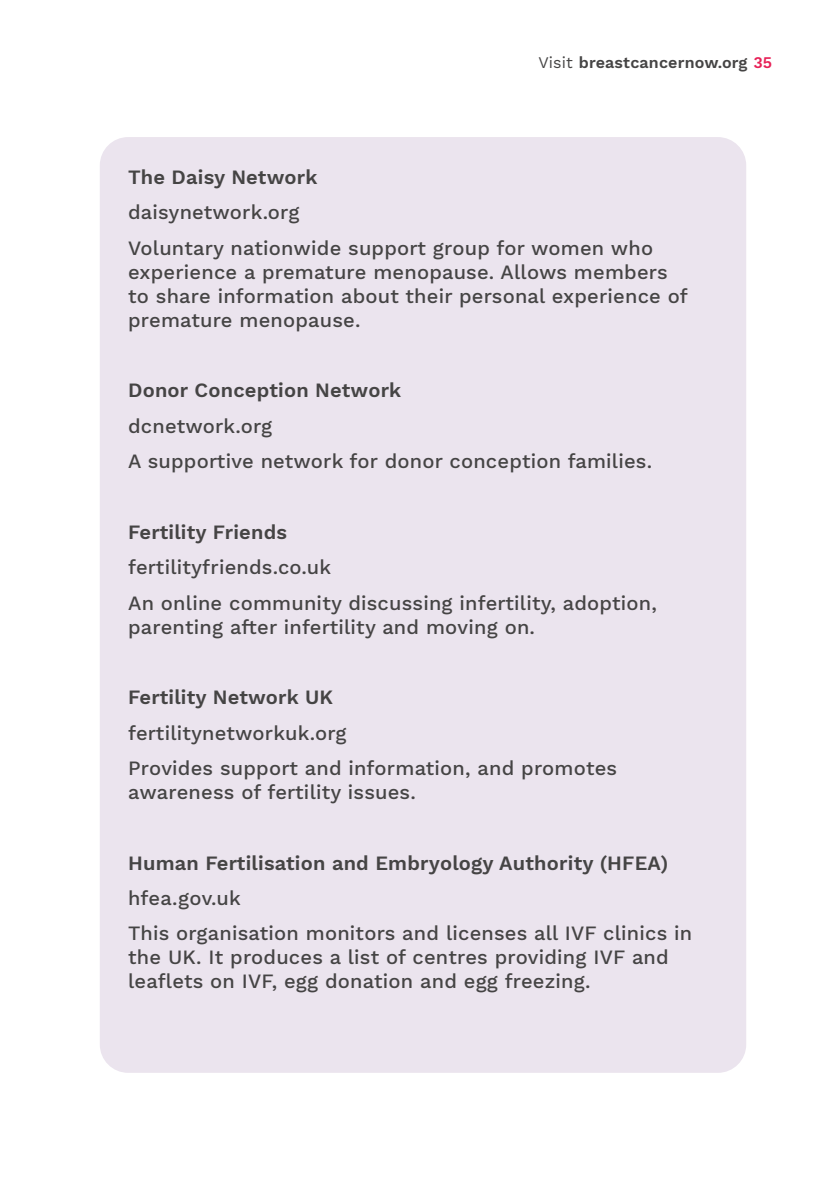
<style>
.page{position:relative;width:840px;height:1191px;background:#fff}
.page>*{position:absolute;margin:0;border:0;box-sizing:border-box;transform-origin:0 0}
.t1{font:500 20px/35.4px "Work Sans";letter-spacing:.01em;color:#454444}
.t2{font:600 20px "Work Sans";letter-spacing:.01em;color:#454444}
.t3{font:600 16px "Work Sans";letter-spacing:.01em;color:#454444}
.s1{font-weight:400}
.s2{color:#e72157}
</style>
<div class="page">
<div style="left:100px;top:137px;width:645px;height:935px;background:#ebe4ee;border-radius:28px"></div>
<p class="t3" style="left:538px;top:53px;width:235px"><span class="s1">Visit</span> breastcancernow.org <span class="s2">35</span></p>
<p class="t2" style="left:128px;top:165px;width:191px">The Daisy Network</p>
<p class="t1" style="left:128px;top:196px;width:526px">daisynetwork.org<br>Voluntary nationwide support group for women who</p>
<p class="t1" style="left:128px;top:261px;width:561px;line-height:24px">experience a premature menopause. Allows members to share information about their personal experience of premature menopause.</p>
<p class="t2" style="left:128px;top:379px;width:274px">Donor Conception Network</p>
<p class="t1" style="left:128px;top:409px;width:525px">dcnetwork.org<br>A supportive network for donor conception families.</p>
<p class="t2" style="left:128px;top:520px;width:160px">Fertility Friends</p>
<p class="t1" style="left:128px;top:550px;width:530px">fertilityfriends.co.uk<br>An online community discussing infertility, adoption,</p>
<p class="t1" style="left:128px;top:610px;width:408px">parenting after infertility and moving on.</p>
<p class="t2" style="left:128px;top:686px;width:206px">Fertility Network UK</p>
<p class="t1" style="left:128px;top:716px;width:490px">fertilitynetworkuk.org<br>Provides support and information, and promotes</p>
<p class="t1" style="left:128px;top:775px;width:289px">awareness of fertility issues.</p>
<p class="t2" style="left:128px;top:851px;width:541px">Human Fertilisation and Embryology Authority (HFEA)</p>
<p class="t1" style="left:128px;top:881px;width:565px">hfea.gov.uk<br>This organisation monitors and licenses all IVF clinics in</p>
<p class="t1" style="left:128px;top:946px;width:542px;line-height:24px">the UK. It produces a list of centres providing IVF and leaflets on IVF, egg donation and egg freezing.</p>
</div>
